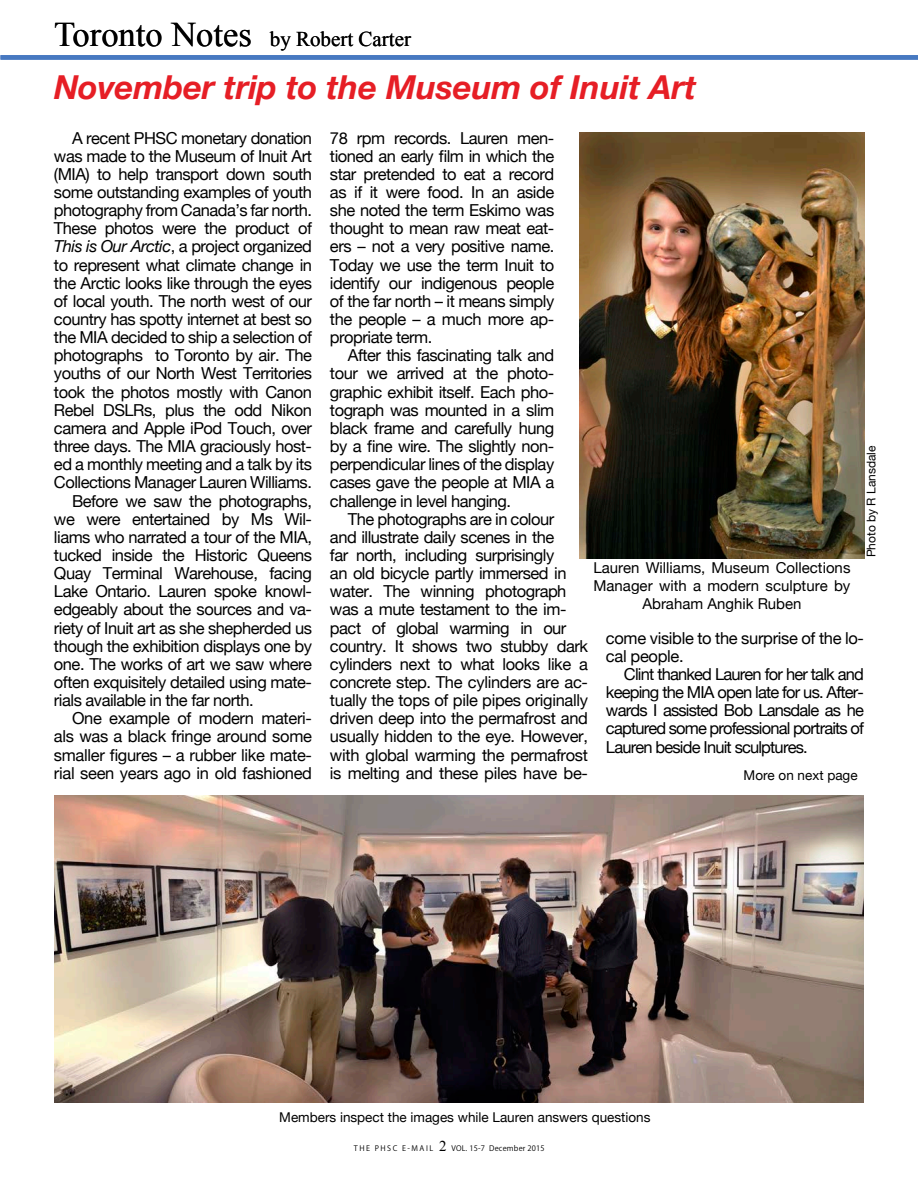
<style>
.page{position:relative;width:918px;height:1188px;background:#fff}
.page>*{position:absolute;margin:0;border:0;box-sizing:border-box;transform-origin:0 0}
.t1{font:italic 700 33px "Helvetica Neue";letter-spacing:-.005em;color:#e61e25}
.t2{font:21px "Times New Roman";color:#000}
.t3{font:16.5px/18.1px "Helvetica Neue";letter-spacing:-.03em;color:#000;text-align:justify}
.t4{font:15px/18px "Helvetica Neue";color:#000;text-align:center}
.t5{font:13.5px "Helvetica Neue";color:#000}
.t6{font:12px "Helvetica Neue";color:#000}
.t7{font:7.5px "Koz Go Pr 6 N";letter-spacing:.025em;color:#000}
.s1{font-size:34.5px}
.s2{font-style:italic}
.s3{font-family:"Times New Roman";font-size:15px}
.s4{color:#fff}
</style>
<div class="page">
<img style="left:54px;top:795px;width:810px;height:307px">
<img style="left:580px;top:132px;width:284px;height:427px">
<div style="left:1px;top:55px;width:917px;height:5px;background:#4779c1"></div>
<p class="t2" style="left:54px;top:24px;width:358px"><span class="s1">Toronto Notes</span> by Robert Carter</p>
<h1 class="t1" style="left:54px;top:67px;width:644px">November trip to the Museum of Inuit Art</h1>
<p class="t3" style="left:72px;top:128px;width:242px">A recent PHSC monetary donation</p>
<p class="t3" style="left:54px;top:146px;width:260px">was made to the Museum of Inuit Art</p>
<p class="t3" style="left:54px;top:165px;width:259px">(MIA) to help transport down south</p>
<p class="t3" style="left:54px;top:183px;width:259px">some outstanding examples of youth</p>
<p class="t3" style="left:54px;top:201px;width:260px">photography from Canada’s far north.</p>
<p class="t3" style="left:54px;top:219px;width:259px">These photos were the product of</p>
<p class="t3" style="left:54px;top:237px;width:260px"><span class="s2">This is Our Arctic</span>, a project organized</p>
<p class="t3" style="left:54px;top:255px;width:260px">to represent what climate change in</p>
<p class="t3" style="left:54px;top:274px;width:260px">the Arctic looks like through the eyes</p>
<p class="t3" style="left:54px;top:292px;width:260px">of local youth. The north west of our</p>
<p class="t3" style="left:54px;top:310px;width:260px">country has spotty internet at best so</p>
<p class="t3" style="left:54px;top:328px;width:260px">the MIA decided to ship a selection of</p>
<p class="t3" style="left:54px;top:346px;width:259px">photographs to Toronto by air. The</p>
<p class="t3" style="left:54px;top:364px;width:260px">youths of our North West Territories</p>
<p class="t3" style="left:54px;top:382px;width:260px">took the photos mostly with Canon</p>
<p class="t3" style="left:54px;top:401px;width:260px">Rebel DSLRs, plus the odd Nikon</p>
<p class="t3" style="left:54px;top:419px;width:260px">camera and Apple iPod Touch, over</p>
<p class="t3" style="left:54px;top:437px;width:259px">three days. The MIA graciously host-</p>
<p class="t3" style="left:54px;top:455px;width:260px">ed a monthly meeting and a talk by its</p>
<p class="t3" style="left:54px;top:473px;width:260px">Collections Manager Lauren Williams.</p>
<p class="t3" style="left:72px;top:491px;width:241px">Before we saw the photographs,</p>
<p class="t3" style="left:54px;top:509px;width:259px">we were entertained by Ms Wil-</p>
<p class="t3" style="left:54px;top:528px;width:260px">liams who narrated a tour of the MIA,</p>
<p class="t3" style="left:54px;top:546px;width:260px">tucked inside the Historic Queens</p>
<p class="t3" style="left:54px;top:564px;width:260px">Quay Terminal Warehouse, facing</p>
<p class="t3" style="left:54px;top:582px;width:259px">Lake Ontario. Lauren spoke knowl-</p>
<p class="t3" style="left:54px;top:600px;width:259px">edgeably about the sources and va-</p>
<p class="t3" style="left:54px;top:618px;width:259px">riety of Inuit art as she shepherded us</p>
<p class="t3" style="left:54px;top:637px;width:259px">though the exhibition displays one by</p>
<p class="t3" style="left:54px;top:655px;width:259px">one. The works of art we saw where</p>
<p class="t3" style="left:54px;top:673px;width:260px">often exquisitely detailed using mate-</p>
<p class="t3" style="left:54px;top:691px;width:201px">rials available in the far north.</p>
<p class="t3" style="left:72px;top:709px;width:241px">One example of modern materi-</p>
<p class="t3" style="left:54px;top:727px;width:259px">als was a black fringe around some</p>
<p class="t3" style="left:54px;top:745px;width:260px">smaller figures – a rubber like mate-</p>
<p class="t3" style="left:54px;top:764px;width:259px">rial seen years ago in old fashioned</p>
<p class="t3" style="left:330px;top:128px;width:226px">78 rpm records. Lauren men&shy;tioned an early film in which the star pretended to eat a record as if it were food. In an aside she noted the term Eskimo was thought to mean raw meat eat&shy;ers – not a very positive name.<br>Today we use the term Inuit to identify our indigenous people of the far north – it means simply the people – a much more ap&shy;propriate term.</p>
<p class="t3" style="left:330px;top:346px;width:226px;text-indent:18px">After this fascinating talk and tour we arrived at the photo&shy;graphic exhibit itself. Each pho&shy;tograph was mounted in a slim black frame and carefully hung by a fine wire. The slightly non&shy;perpendicular lines of the display cases gave the people at MIA a challenge in level hanging.</p>
<p class="t3" style="left:330px;top:509px;width:260px;text-align:left;text-indent:18px">The photographs are in colour<br>and illustrate daily scenes in the<br>far north, including surprisingly<br>an old bicycle partly immersed in water. The winning photograph was a mute testament to the im&shy;pact of global warming in our country. It shows two stubby dark cylinders next to what looks like a concrete step. The cylinders are ac&shy;tually the tops of pile pipes originally driven deep into the permafrost and usually hidden to the eye. However, with global warming the permafrost is melting and these piles have be-</p>
<p class="t6" style="left:864px;top:557px;width:113px;rotate:-90deg">Photo by R Lansdale</p>
<p class="t4" style="left:594px;top:559px;width:259px">Lauren Williams, Museum Collections<br>Manager with a modern sculpture by<br>Abraham Anghik Ruben</p>
<p class="t3" style="left:606px;top:628px;width:259px">come visible to the surprise of the lo&shy;cal people.</p>
<p class="t3" style="left:606px;top:665px;width:260px;text-indent:18px">Clint thanked Lauren for her talk and keeping the MIA open late for us. After&shy;wards I assisted Bob Lansdale as he captured some professional portraits of Lauren beside Inuit sculptures.</p>
<p class="t5" style="left:744px;top:767px;width:116px">More on next page</p>
<p class="t5" style="left:279px;top:1109px;width:373px">Members inspect the images while Lauren answers questions</p>
<p class="t7" style="left:354px;top:1144px;width:213px">T H E P H S C E - M A I L <span class="s3">2</span> VOL. 15-7 December 2015 <span class="s4">.. ..</span></p>
</div>
